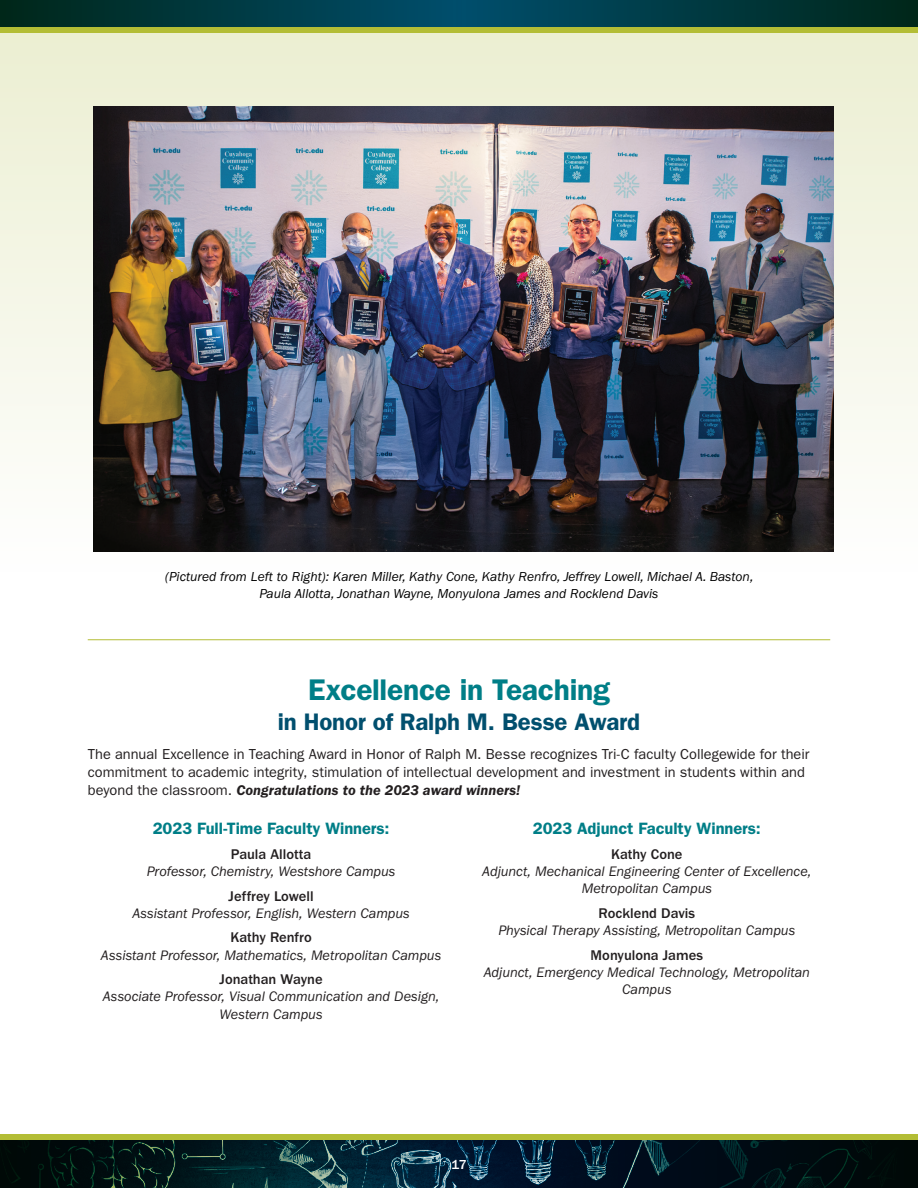
<style>
.page{position:relative;width:918px;height:1188px;background:#fff}
.page>*{position:absolute;margin:0;border:0;box-sizing:border-box;transform-origin:0 0}
.Besse_Title{font:600 30px "ITC Franklin Gothic Std";letter-spacing:-.01em;color:#007e87}
.Besse_Title_Line_2{font:600 24px "ITC Franklin Gothic Std";letter-spacing:-.005em;color:#014f6e}
.Besse_Winner_Subtitle{font:600 16.5px "ITC Franklin Gothic Std";letter-spacing:-.005em;color:#007e87}
.Besse_Para{font:14.55px/18px "ITC Franklin Gothic Std";color:#231f20}
.Besse_Winner_Name{font:500 14.55px "ITC Franklin Gothic Std";color:#231f20}
.Besse_Winner_Name-Title{font:italic 14.25px/17.2px "ITC Franklin Gothic Std";letter-spacing:-.005em;color:#231f20;text-align:center}
.Photo_Caption{font:italic 13.5px/17.2px "ITC Franklin Gothic Std";color:#000;text-align:center}
.t1{font:500 13.5px "ITC Franklin Gothic Std";color:#fff}
.s1{font-weight:600;font-style:italic}
</style>
<div class="page">
<div style="left:457px;top:0;width:461px;height:27px;background:linear-gradient(to right,#004e6d,#002719)"></div>
<div style="left:0;top:30px;width:918px;height:542px;background:linear-gradient(to bottom,#ebeecf,#fff)"></div>
<div style="left:0;top:27px;width:918px;height:5px;background:#b3bd35"></div>
<div style="left:0;top:0;width:461px;height:27px;background:linear-gradient(to right,#002619,#004e6d)"></div>
<svg style="left:461px;top:1139px;width:60px;height:49px;background:#0b253c"></svg>
<svg style="left:0;top:1139px;width:461px;height:49px;background:#0c282b"></svg>
<svg style="left:521px;top:1139px;width:397px;height:49px;background:#07181f"></svg>
<div style="left:0;top:1134px;width:918px;height:5px;background:#b3bd35"></div>
<img style="left:93px;top:106px;width:741px;height:446px">
<hr style="left:88px;top:639px;width:742px;height:1px;background:#b3bd35">
<p class="Photo_Caption" style="left:165px;top:568px;width:590px">(Pictured from Left to Right): Karen Miller, Kathy Cone, Kathy Renfro, Jeffrey Lowell, Michael A. Baston,<br>Paula Allotta, Jonathan Wayne, Monyulona James and Rocklend Davis</p>
<h1 class="Besse_Title" style="left:308px;top:672px;width:303px">Excellence in Teaching</h1>
<h1 class="Besse_Title_Line_2" style="left:278px;top:708px;width:364px">in Honor of Ralph M. Besse Award</h1>
<p class="Besse_Para" style="left:88px;top:745px;width:723px">The annual Excellence in Teaching Award in Honor of Ralph M. Besse recognizes Tri-C faculty Collegewide for their commitment to academic integrity, stimulation of intellectual development and investment in students within and beyond the classroom. <span class="s1">Congratulations to the 2023 award winners!</span></p>
<h2 class="Besse_Winner_Subtitle" style="left:153px;top:819px;width:238px">2023 Full-Time Faculty Winners:</h2>
<p class="Besse_Winner_Name" style="left:231px;top:846px;width:82px">Paula Allotta</p>
<p class="Besse_Winner_Name-Title" style="left:147px;top:863px;width:250px">Professor, Chemistry, Westshore Campus</p>
<p class="Besse_Winner_Name" style="left:229px;top:888px;width:86px">Jeffrey Lowell</p>
<p class="Besse_Winner_Name-Title" style="left:132px;top:905px;width:279px">Assistant Professor, English, Western Campus</p>
<p class="Besse_Winner_Name" style="left:231px;top:929px;width:83px">Kathy Renfro</p>
<p class="Besse_Winner_Name-Title" style="left:101px;top:946px;width:342px">Assistant Professor, Mathematics, Metropolitan Campus</p>
<p class="Besse_Winner_Name" style="left:220px;top:971px;width:105px">Jonathan Wayne</p>
<p class="Besse_Winner_Name-Title" style="left:103px;top:988px;width:338px">Associate Professor, Visual Communication and Design,<br>Western Campus</p>
<h2 class="Besse_Winner_Subtitle" style="left:533px;top:819px;width:229px">2023 Adjunct Faculty Winners:</h2>
<p class="Besse_Winner_Name" style="left:611px;top:846px;width:73px">Kathy Cone</p>
<p class="Besse_Winner_Name-Title" style="left:482px;top:863px;width:331px">Adjunct, Mechanical Engineering Center of Excellence,<br>Metropolitan Campus</p>
<p class="Besse_Winner_Name" style="left:599px;top:905px;width:98px">Rocklend Davis</p>
<p class="Besse_Winner_Name-Title" style="left:498px;top:922px;width:298px">Physical Therapy Assisting, Metropolitan Campus</p>
<p class="Besse_Winner_Name" style="left:591px;top:947px;width:114px">Monyulona James</p>
<p class="Besse_Winner_Name-Title" style="left:484px;top:964px;width:328px">Adjunct, Emergency Medical Technology, Metropolitan<br>Campus</p>
<p class="t1" style="left:451px;top:1157px;width:17px">17</p>
</div>
